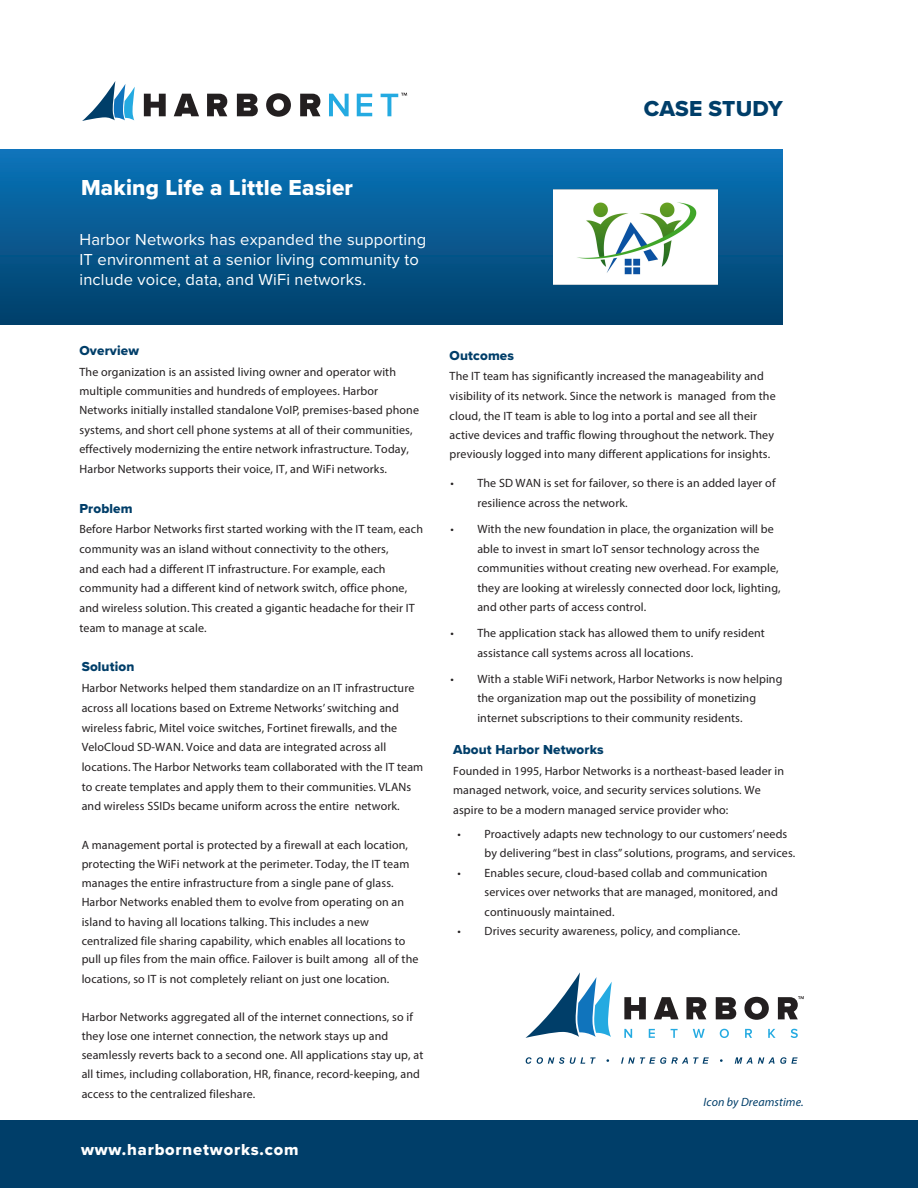
<style>
.page{position:relative;width:918px;height:1188px;background:#fff}
.page>*{position:absolute;margin:0;border:0;box-sizing:border-box;transform-origin:0 0}
.t1{font:22.5px "Proxima Nova Extrabld";letter-spacing:.01em;color:#fff}
.t2{font:22.5px "Proxima Nova Extrabld";letter-spacing:.005em;color:#003e69}
.t3{font:16.5px/19.8px "Proxima Nova";letter-spacing:.01em;color:#fff}
.t4{font:16.5px "Proxima Nova Extrabld";letter-spacing:.05em;color:#fff}
.t5{font:13.5px "Proxima Nova Extrabld";letter-spacing:.01em;color:#003e69}
.t6{font:12px/19.6px "Myriad Pro";letter-spacing:.01em;color:#231f20}
.t7{font:italic 12px "Myriad Pro";letter-spacing:.01em;color:#003e69}
</style>
<div class="page">
<div style="left:0;top:1120px;width:918px;height:68px;background:#003e69"></div>
<svg style="left:82px;top:81px;width:53px;height:40px"></svg>
<svg style="left:144px;top:94px;width:22px;height:22px"></svg>
<svg style="left:174px;top:94px;width:25px;height:22px"></svg>
<svg style="left:207px;top:94px;width:20px;height:22px"></svg>
<svg style="left:237px;top:94px;width:21px;height:22px"></svg>
<svg style="left:266px;top:93px;width:25px;height:24px"></svg>
<svg style="left:300px;top:94px;width:20px;height:22px"></svg>
<svg style="left:329px;top:94px;width:20px;height:22px"></svg>
<svg style="left:357px;top:94px;width:15px;height:22px"></svg>
<svg style="left:381px;top:93px;width:26px;height:23px"></svg>
<div style="left:0;top:149px;width:782px;height:175px;background:linear-gradient(to bottom,#0c74ba,#013f68)"></div>
<img style="left:554px;top:150px;width:164px;height:164px">
<svg style="left:624px;top:997px;width:22px;height:22px"></svg>
<svg style="left:654px;top:997px;width:25px;height:22px"></svg>
<svg style="left:686px;top:997px;width:20px;height:22px"></svg>
<svg style="left:716px;top:997px;width:20px;height:22px"></svg>
<svg style="left:744px;top:997px;width:25px;height:23px"></svg>
<svg style="left:624px;top:1029px;width:8px;height:9px"></svg>
<svg style="left:649px;top:1029px;width:6px;height:9px"></svg>
<svg style="left:671px;top:1029px;width:7px;height:9px"></svg>
<svg style="left:693px;top:1029px;width:12px;height:9px"></svg>
<svg style="left:720px;top:1029px;width:9px;height:9px"></svg>
<svg style="left:745px;top:1029px;width:7px;height:9px"></svg>
<svg style="left:768px;top:1029px;width:8px;height:9px"></svg>
<svg style="left:791px;top:1029px;width:7px;height:9px"></svg>
<svg style="left:526px;top:1057px;width:70px;height:7px"></svg>
<svg style="left:621px;top:1057px;width:88px;height:7px"></svg>
<svg style="left:735px;top:1057px;width:63px;height:7px"></svg>
<svg style="left:525px;top:972px;width:87px;height:66px"></svg>
<svg style="left:778px;top:996px;width:26px;height:23px"></svg>
<p class="t2" style="left:644px;top:91px;width:141px">CASE STUDY</p>
<p class="t1" style="left:81px;top:171px;width:274px">Making Life a Little Easier</p>
<p class="t3" style="left:80px;top:229px;width:348px">Harbor Networks has expanded the supporting<br>IT environment at a senior living community to include voice, data, and WiFi networks.</p>
<p class="t5" style="left:80px;top:340px;width:61px">Overview</p>
<p class="t6" style="left:80px;top:362px;width:341px">The organization is an assisted living owner and operator with multiple communities and hundreds of employees. Harbor Networks initially installed standalone VoIP, premises-based phone systems, and short cell phone systems at all of their communities, effectively modernizing the entire network infrastructure. Today, Harbor Networks supports their voice, IT, and WiFi networks.</p>
<p class="t5" style="left:80px;top:498px;width:55px">Problem</p>
<p class="t6" style="left:80px;top:519px;width:345px">Before Harbor Networks first started working with the IT team, each community was an island without connectivity to the others,<br>and each had a different IT infrastructure. For example, each community had a different kind of network switch, office phone, and wireless solution. This created a gigantic headache for their IT team to manage at scale.</p>
<p class="t5" style="left:82px;top:657px;width:54px">Solution</p>
<p class="t6" style="left:82px;top:678px;width:343px">Harbor Networks helped them standardize on an IT infrastructure across all locations based on Extreme Networks’ switching and wireless fabric, Mitel voice switches, Fortinet firewalls, and the VeloCloud SD-WAN. Voice and data are integrated across all locations. The Harbor Networks team collaborated with the IT team to create templates and apply them to their communities. VLANs and wireless SSIDs became uniform across the entire network.</p>
<p class="t6" style="left:82px;top:835px;width:338px;line-height:19px">A management portal is protected by a firewall at each location, protecting the WiFi network at the perimeter. Today, the IT team manages the entire infrastructure from a single pane of glass.<br>Harbor Networks enabled them to evolve from operating on an island to having all locations talking. This includes a new centralized file sharing capability, which enables all locations to pull up files from the main office. Failover is built among all of the locations, so IT is not completely reliant on just one location.</p>
<p class="t6" style="left:82px;top:1007px;width:343px;line-height:19.2px">Harbor Networks aggregated all of the internet connections, so if they lose one internet connection, the network stays up and seamlessly reverts back to a second one. All applications stay up, at all times, including collaboration, HR, finance, record-keeping, and access to the centralized fileshare.</p>
<p class="t4" style="left:81px;top:1137px;width:219px">www.harbornetworks.com</p>
<p class="t5" style="left:450px;top:345px;width:66px">Outcomes</p>
<p class="t6" style="left:450px;top:366px;width:328px">The IT team has significantly increased the manageability and visibility of its network. Since the network is managed from the cloud, the IT team is able to log into a portal and see all their active devices and traffic flowing throughout the network. They previously logged into many different applications for insights.</p>
<p class="t6" style="left:477px;top:473px;width:300px;text-indent:-27px">• The SD WAN is set for failover, so there is an added layer of resilience across the network.</p>
<p class="t6" style="left:477px;top:519px;width:305px;text-indent:-27px">• With the new foundation in place, the organization will be able to invest in smart IoT sensor technology across the communities without creating new overhead. For example, they are looking at wirelessly connected door lock, lighting, and other parts of access control.</p>
<p class="t6" style="left:477px;top:623px;width:289px;text-indent:-27px">• The application stack has allowed them to unify resident assistance call systems across all locations.</p>
<p class="t6" style="left:477px;top:669px;width:307px;line-height:19.2px;text-indent:-27px">• With a stable WiFi network, Harbor Networks is now helping the organization map out the possibility of monetizing internet subscriptions to their community residents.</p>
<p class="t5" style="left:453px;top:739px;width:152px">About Harbor Networks</p>
<p class="t6" style="left:453px;top:761px;width:332px">Founded in 1995, Harbor Networks is a northeast-based leader in managed network, voice, and security services solutions. We aspire to be a modern managed service provider who:</p>
<p class="t6" style="left:485px;top:824px;width:312px;text-indent:-27px">• Proactively adapts new technology to our customers’ needs by delivering “best in class” solutions, programs, and services.</p>
<p class="t6" style="left:485px;top:863px;width:295px;text-indent:-27px">• Enables secure, cloud-based collab and communication services over networks that are managed, monitored, and continuously maintained.</p>
<p class="t6" style="left:458px;top:921px;width:284px">• Drives security awareness, policy, and compliance.</p>
<p class="t7" style="left:704px;top:1095px;width:102px">Icon by Dreamstime.</p>
</div>
